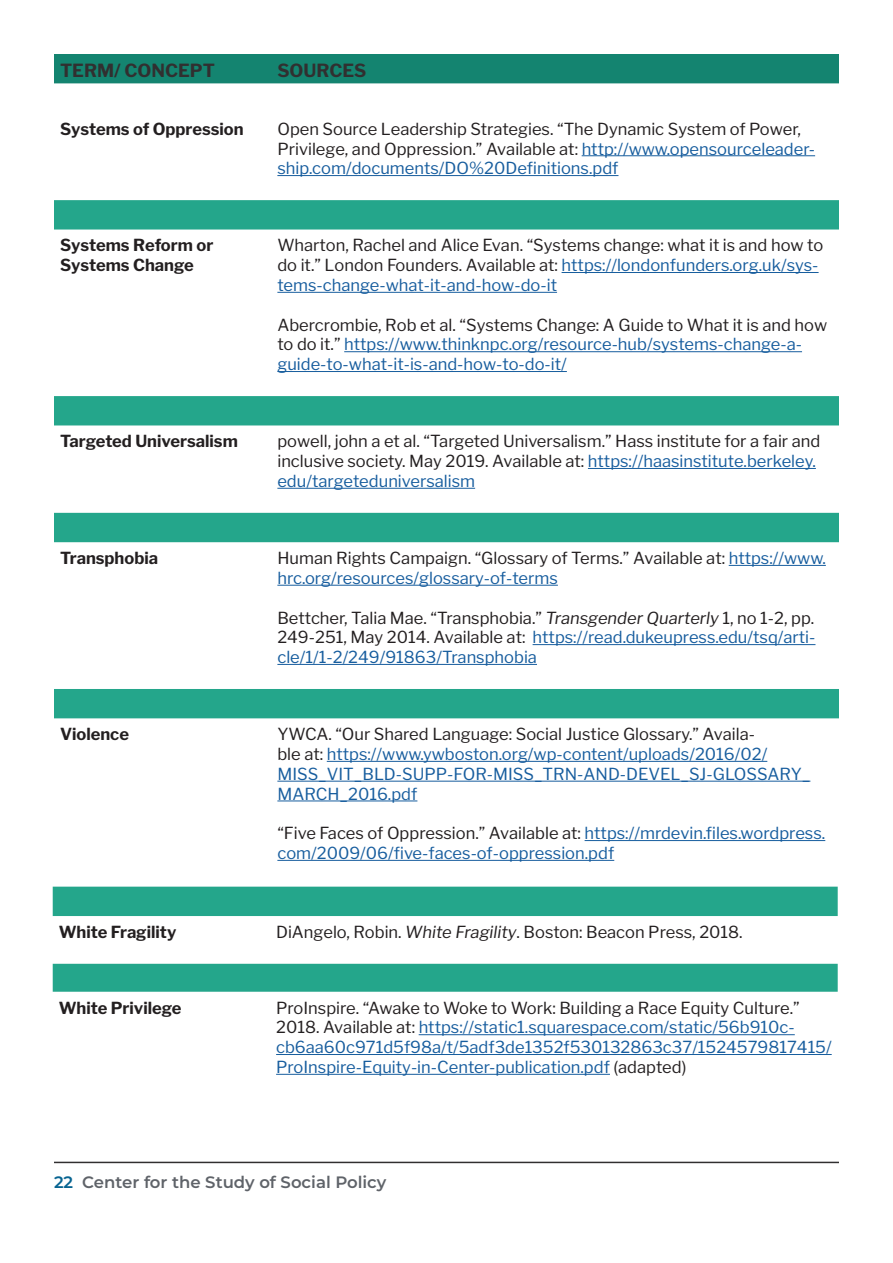
<style>
.page{position:relative;width:893px;height:1263px;background:#fff}
.page>*{position:absolute;margin:0;border:0;box-sizing:border-box;transform-origin:0 0}
.t1{font:700 18px "Libre Franklin";color:#312f30}
.t2{font:16.5px/19.8px "Libre Franklin";color:#231f20}
.t3{font:16.5px/19.8px "Libre Franklin";color:#175d9e}
.t4{font:700 16.5px/19.8px "Libre Franklin";color:#231f20}
.t5{font:600 16.5px "Montserrat";color:#5f6369}
.s1{color:#175d9e}
.s2{color:#231f20}
.s3{font-style:italic}
.s4{color:#076491}
</style>
<div class="page">
<hr style="left:54px;top:1162px;width:785px;height:1px;background:#312f30">
<div style="left:54px;top:54px;width:785px;height:29px;background:#148470"></div>
<div style="left:54px;top:200px;width:785px;height:30px;background:#24a68b"></div>
<div style="left:54px;top:396px;width:785px;height:29px;background:#24a68b"></div>
<svg style="left:54px;top:513px;width:785px;height:205px"></svg>
<hr style="left:582px;top:155px;width:233px;height:1px;background:#175d9e">
<hr style="left:277px;top:175px;width:341px;height:1px;background:#175d9e">
<hr style="left:562px;top:272px;width:257px;height:1px;background:#175d9e">
<hr style="left:277px;top:292px;width:280px;height:1px;background:#175d9e">
<hr style="left:344px;top:351px;width:458px;height:1px;background:#175d9e">
<hr style="left:277px;top:371px;width:290px;height:1px;background:#175d9e">
<hr style="left:588px;top:468px;width:228px;height:1px;background:#175d9e">
<hr style="left:277px;top:488px;width:198px;height:1px;background:#175d9e">
<hr style="left:729px;top:565px;width:97px;height:1px;background:#175d9e">
<hr style="left:277px;top:585px;width:281px;height:1px;background:#175d9e">
<hr style="left:533px;top:644px;width:282px;height:1px;background:#175d9e">
<hr style="left:277px;top:664px;width:260px;height:1px;background:#175d9e">
<hr style="left:327px;top:761px;width:440px;height:1px;background:#175d9e">
<hr style="left:277px;top:781px;width:533px;height:1px;background:#175d9e">
<hr style="left:277px;top:800px;width:140px;height:1px;background:#175d9e">
<hr style="left:585px;top:840px;width:240px;height:1px;background:#175d9e">
<hr style="left:277px;top:860px;width:337px;height:1px;background:#175d9e">
<div style="left:53px;top:887px;width:785px;height:29px;background:#24a68b"></div>
<div style="left:53px;top:964px;width:785px;height:28px;background:#24a68b"></div>
<hr style="left:419px;top:1034px;width:376px;height:1px;background:#175d9e">
<hr style="left:276px;top:1054px;width:556px;height:1px;background:#175d9e">
<hr style="left:276px;top:1074px;width:334px;height:1px;background:#175d9e">
<p class="t1" style="left:60px;top:60px;width:156px">TERM/ CONCEPT</p>
<p class="t1" style="left:277px;top:60px;width:91px">SOURCES</p>
<p class="t4" style="left:60px;top:119px;width:185px">Systems of Oppression</p>
<p class="t2" style="left:277px;top:119px;width:539px">Open Source Leadership Strategies. “The Dynamic System of Power,<br>Privilege, and Oppression.” Available at: <span class="s1">http://www.opensourceleader&shy;ship.com/documents/DO%20Definitions.pdf</span></p>
<p class="t4" style="left:60px;top:236px;width:155px">Systems Reform or<br>Systems Change</p>
<p class="t2" style="left:277px;top:236px;width:547px">Wharton, Rachel and Alice Evan. “Systems change: what it is and how to do it.” London Founders. Available at: <span class="s1">https://londonfunders.org.uk/sys&shy;tems-change-what-it-and-how-do-it</span></p>
<p class="t3" style="left:277px;top:315px;width:551px"><span class="s2">Abercrombie, Rob et al. “Systems Change: A Guide to What it is and how to do it.”</span> https://www.thinknpc.org/resource-hub/systems-change-a&shy;guide-to-what-it-is-and-how-to-do-it/</p>
<p class="t4" style="left:60px;top:432px;width:179px">Targeted Universalism</p>
<p class="t2" style="left:277px;top:431px;width:544px">powell, john a et al. “Targeted Universalism.” Hass institute for a fair and inclusive society. May 2019. Available at: <span class="s1">https://haasinstitute.berkeley. edu/targeteduniversalism</span></p>
<p class="t4" style="left:60px;top:548px;width:100px">Transphobia</p>
<p class="t2" style="left:277px;top:548px;width:550px">Human Rights Campaign. “Glossary of Terms.” Available at: <span class="s1">https://www. hrc.org/resources/glossary-of-terms</span></p>
<p class="t2" style="left:277px;top:608px;width:540px;text-align:justify">Bettcher, Talia Mae. “Transphobia.” <span class="s3">Transgender Quarterly</span> 1, no 1-2, pp.<br>249-251, May 2014. Available at: <span class="s1">https://read.dukeupress.edu/tsq/arti&shy;cle/1/1-2/249/91863/Transphobia</span></p>
<p class="t4" style="left:60px;top:724px;width:71px">Violence</p>
<p class="t3" style="left:277px;top:724px;width:534px"><span class="s2">YWCA. “Our Shared Language: Social Justice Glossary.” Availa-<br>ble at:</span> https://www.ywboston.org/wp-content/uploads/2016/02/ MISS_VIT_BLD-SUPP-FOR-MISS_TRN-AND-DEVEL_SJ-GLOSSARY_ MARCH_2016.pdf</p>
<p class="t3" style="left:277px;top:823px;width:549px"><span class="s2">“Five Faces of Oppression.” Available at:</span> https://mrdevin.files.wordpress. com/2009/06/five-faces-of-oppression.pdf</p>
<p class="t4" style="left:59px;top:922px;width:119px">White Fragility</p>
<p class="t2" style="left:276px;top:922px;width:468px">DiAngelo, Robin. <span class="s3">White Fragility</span>. Boston: Beacon Press, 2018.</p>
<p class="t4" style="left:59px;top:998px;width:124px">White Privilege</p>
<p class="t3" style="left:276px;top:998px;width:557px"><span class="s2">ProInspire. “Awake to Woke to Work: Building a Race Equity Culture.” 2018. Available at:</span> https://static1.squarespace.com/static/56b910c&shy;cb6aa60c971d5f98a/t/5adf3de1352f530132863c37/1524579817415/ ProInspire-Equity-in-Center-publication.pdf <span class="s2">(adapted)</span></p>
<p class="t5" style="left:54px;top:1171px;width:334px"><span class="s4">22</span> Center for the Study of Social Policy</p>
</div>
